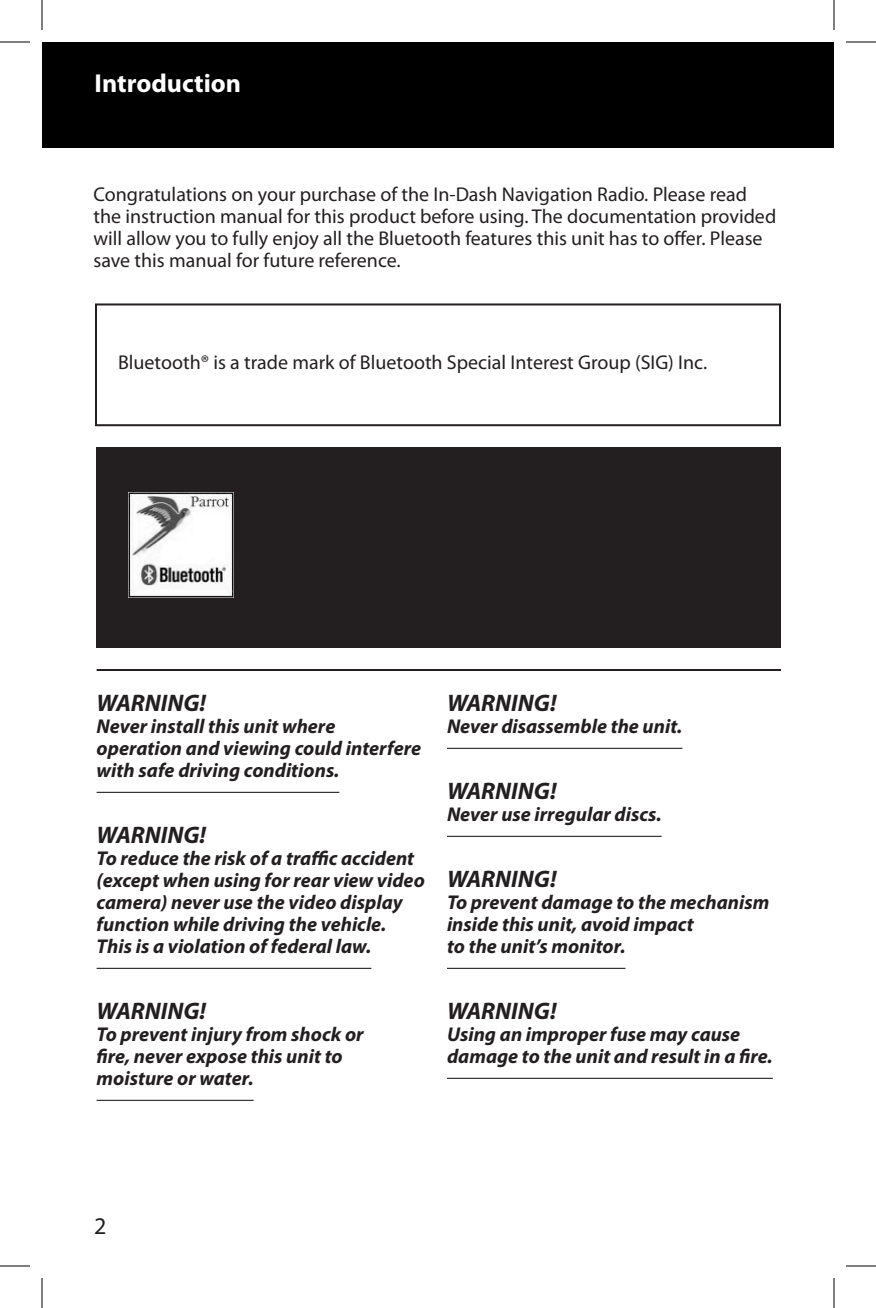
<style>
.page{position:relative;width:876px;height:1308px;background:#fff}
.page>*{position:absolute;margin:0;border:0;box-sizing:border-box;transform-origin:0 0}
.t1{font:700 26px "Myriad Pro";color:#fff}
.t2{font:italic 700 24px "Myriad Pro";color:#231f20}
.t3{font:24px "Myriad Pro";color:#231f20}
.Paragraph_Style_2{font:italic 700 20px/22px "Myriad Pro";color:#231f20}
.Body_Text{font:20px/22px "Myriad Pro";color:#231f20}
</style>
<div class="page">
<div style="left:42px;top:42px;width:792px;height:106px;background:#000"></div>
<div style="left:95px;top:303px;width:686px;height:123px;border:2px solid #231f20"></div>
<hr style="left:97px;top:792px;width:242px;height:1px;background:#231f20">
<hr style="left:97px;top:968px;width:274px;height:1px;background:#231f20">
<hr style="left:97px;top:1100px;width:157px;height:1px;background:#231f20">
<hr style="left:447px;top:748px;width:235px;height:1px;background:#231f20">
<hr style="left:447px;top:836px;width:215px;height:1px;background:#231f20">
<hr style="left:447px;top:968px;width:179px;height:1px;background:#231f20">
<hr style="left:447px;top:1078px;width:326px;height:1px;background:#231f20">
<hr style="left:97px;top:669px;width:684px;height:2px;background:#231f20">
<div style="left:96px;top:447px;width:685px;height:201px;background:#231f20"></div>
<img style="left:129px;top:492px;width:105px;height:105px">
<hr style="left:0;top:42px;width:30px;height:1px;background:#000">
<hr style="left:846px;top:42px;width:30px;height:1px;background:#000">
<hr style="left:0;top:1266px;width:30px;height:1px;background:#000">
<hr style="left:846px;top:1266px;width:30px;height:1px;background:#000">
<hr style="left:42px;top:0;width:1px;height:30px;background:#000">
<hr style="left:42px;top:1278px;width:1px;height:30px;background:#000">
<hr style="left:834px;top:0;width:1px;height:30px;background:#000">
<hr style="left:834px;top:1278px;width:1px;height:30px;background:#000">
<p class="t1" style="left:95px;top:66px;width:148px">Introduction</p>
<p class="Body_Text" style="left:94px;top:183px;width:684px">Congratulations on your purchase of the In-Dash Navigation Radio. Please read the instruction manual for this product before using. The documentation provided will allow you to fully enjoy all the Bluetooth features this unit has to offer. Please save this manual for future reference.</p>
<p class="Body_Text" style="left:118px;top:350px;width:591px">Bluetooth® is a trade mark of Bluetooth Special Interest Group (SIG) Inc.</p>
<p class="t2" style="left:97px;top:688px;width:111px">WARNING!</p>
<p class="Paragraph_Style_2" style="left:97px;top:715px;width:326px">Never install this unit where operation and viewing could interfere with safe driving conditions.</p>
<p class="t2" style="left:97px;top:820px;width:111px">WARNING!</p>
<p class="Paragraph_Style_2" style="left:97px;top:847px;width:330px">To reduce the risk of a traffic accident (except when using for rear view video camera) never use the video display function while driving the vehicle.<br>This is a violation of federal law.</p>
<p class="t2" style="left:97px;top:996px;width:111px">WARNING!</p>
<p class="Paragraph_Style_2" style="left:97px;top:1023px;width:269px">To prevent injury from shock or fire, never expose this unit to moisture or water.</p>
<p class="t2" style="left:447px;top:688px;width:111px">WARNING!</p>
<p class="Paragraph_Style_2" style="left:447px;top:715px;width:237px">Never disassemble the unit.</p>
<p class="t2" style="left:447px;top:776px;width:111px">WARNING!</p>
<p class="Paragraph_Style_2" style="left:447px;top:803px;width:216px">Never use irregular discs.</p>
<p class="t2" style="left:447px;top:864px;width:111px">WARNING!</p>
<p class="Paragraph_Style_2" style="left:447px;top:891px;width:324px">To prevent damage to the mechanism inside this unit, avoid impact<br>to the unit’s monitor.</p>
<p class="t2" style="left:447px;top:996px;width:111px">WARNING!</p>
<p class="Paragraph_Style_2" style="left:447px;top:1023px;width:327px">Using an improper fuse may cause damage to the unit and result in a fire.</p>
<p class="t3" style="left:94px;top:1211px;width:14px">2</p>
</div>
